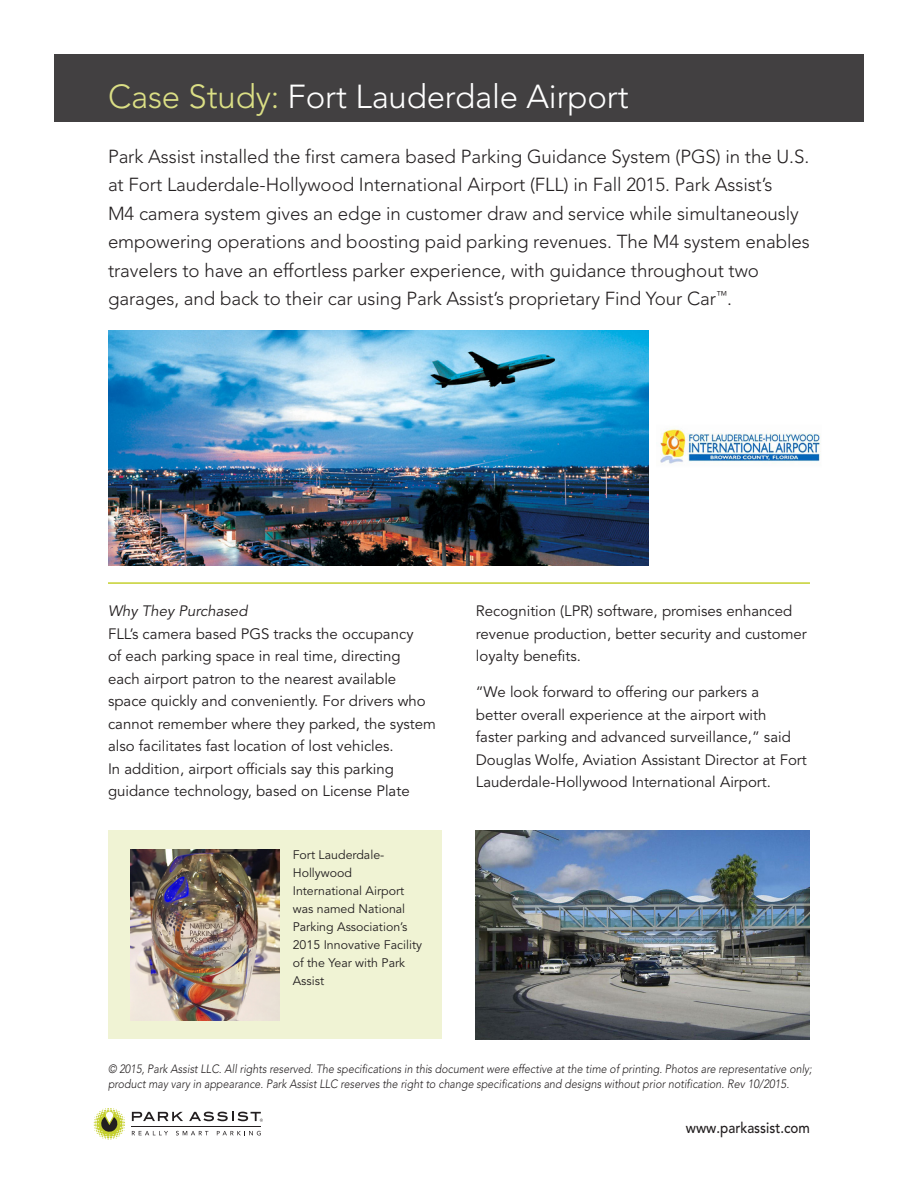
<style>
.page{position:relative;width:918px;height:1188px;background:#fff}
.page>*{position:absolute;margin:0;border:0;box-sizing:border-box;transform-origin:0 0}
.CaseStudy-sheet-head{font:300 33px "Avenir LT Std";letter-spacing:-.005em;color:#fff}
.CaseStudy-sheet-intr{font:300 18.75px/28.5px "Avenir LT Std";letter-spacing:-.005em;color:#231f20}
.CaseStudy-sheet_p{font:15px/22.5px "Avenir LT Std";color:#231f20}
.t1{font:500 15px "Avenir LT Std";color:#231f20;scale:.89 1}
.CaseStudy-sheet_p-2{font:italic 15px "Avenir LT Std";color:#231f20}
.tint_box_p{font:12.3px/18px "Avenir LT Std";color:#231f20}
.footnote_footer{font:italic 300 12px/15px "Avenir LT Std";color:#231f20;scale:.89 1}
.s1{color:#dbdf85}
</style>
<div class="page">
<svg style="left:94px;top:1108px;width:31px;height:31px"></svg>
<hr style="left:132px;top:1126px;width:129px;height:1px;background:#231f20">
<svg style="left:132px;top:1112px;width:51px;height:9px"></svg>
<svg style="left:189px;top:1112px;width:74px;height:10px"></svg>
<svg style="left:132px;top:1131px;width:36px;height:4px"></svg>
<svg style="left:176px;top:1131px;width:32px;height:4px"></svg>
<svg style="left:217px;top:1131px;width:44px;height:4px"></svg>
<div style="left:54px;top:54px;width:810px;height:68px;background:#424041"></div>
<img style="left:476px;top:830px;width:334px;height:209px">
<hr style="left:108px;top:582px;width:702px;height:2px;background:#c5d02e">
<img style="left:108px;top:330px;width:540px;height:236px">
<img style="left:660px;top:428px;width:161px;height:36px">
<div style="left:108px;top:830px;width:334px;height:209px;background:#f0f3d4"></div>
<img style="left:131px;top:849px;width:148px;height:171px">
<p class="CaseStudy-sheet-head" style="left:108px;top:77px;width:522px"><span class="s1">Case Study:</span> Fort Lauderdale Airport</p>
<p class="CaseStudy-sheet-intr" style="left:108px;top:142px;width:703px">Park Assist installed the first camera based Parking Guidance System (PGS) in the U.S. at Fort Lauderdale-Hollywood International Airport (FLL) in Fall 2015. Park Assist’s<br>M4 camera system gives an edge in customer draw and service while simultaneously empowering operations and boosting paid parking revenues. The M4 system enables travelers to have an effortless parker experience, with guidance throughout two garages, and back to their car using Park Assist’s proprietary Find Your Car<sup>™</sup>.</p>
<p class="CaseStudy-sheet_p-2" style="left:108px;top:602px;width:141px">Why They Purchased</p>
<p class="CaseStudy-sheet_p" style="left:108px;top:623px;width:330px">FLL’s camera based PGS tracks the occupancy<br>of each parking space in real time, directing each airport patron to the nearest available space quickly and conveniently. For drivers who cannot remember where they parked, the system also facilitates fast location of lost vehicles.<br>In addition, airport officials say this parking guidance technology, based on License Plate</p>
<p class="tint_box_p" style="left:293px;top:846px;width:131px">Fort Lauderdale-<br>Hollywood<br>International Airport was named National<br>Parking Association’s<br>2015 Innovative Facility of the Year with Park<br>Assist</p>
<p class="CaseStudy-sheet_p" style="left:476px;top:600px;width:333px">Recognition (LPR) software, promises enhanced revenue production, better security and customer loyalty benefits.</p>
<p class="CaseStudy-sheet_p" style="left:476px;top:681px;width:333px">“We look forward to offering our parkers a<br>better overall experience at the airport with faster parking and advanced surveillance,” said Douglas Wolfe, Aviation Assistant Director at Fort Lauderdale-Hollywood International Airport.</p>
<p class="footnote_footer" style="left:108px;top:1062px;width:793px">© 2015, Park Assist LLC. All rights reserved. The specifications in this document were effective at the time of printing. Photos are representative only; product may vary in appearance. Park Assist LLC reserves the right to change specifications and designs without prior notification. Rev 10/2015.</p>
<p class="t1" style="left:686px;top:1119px;width:141px">www.parkassist.com</p>
</div>
